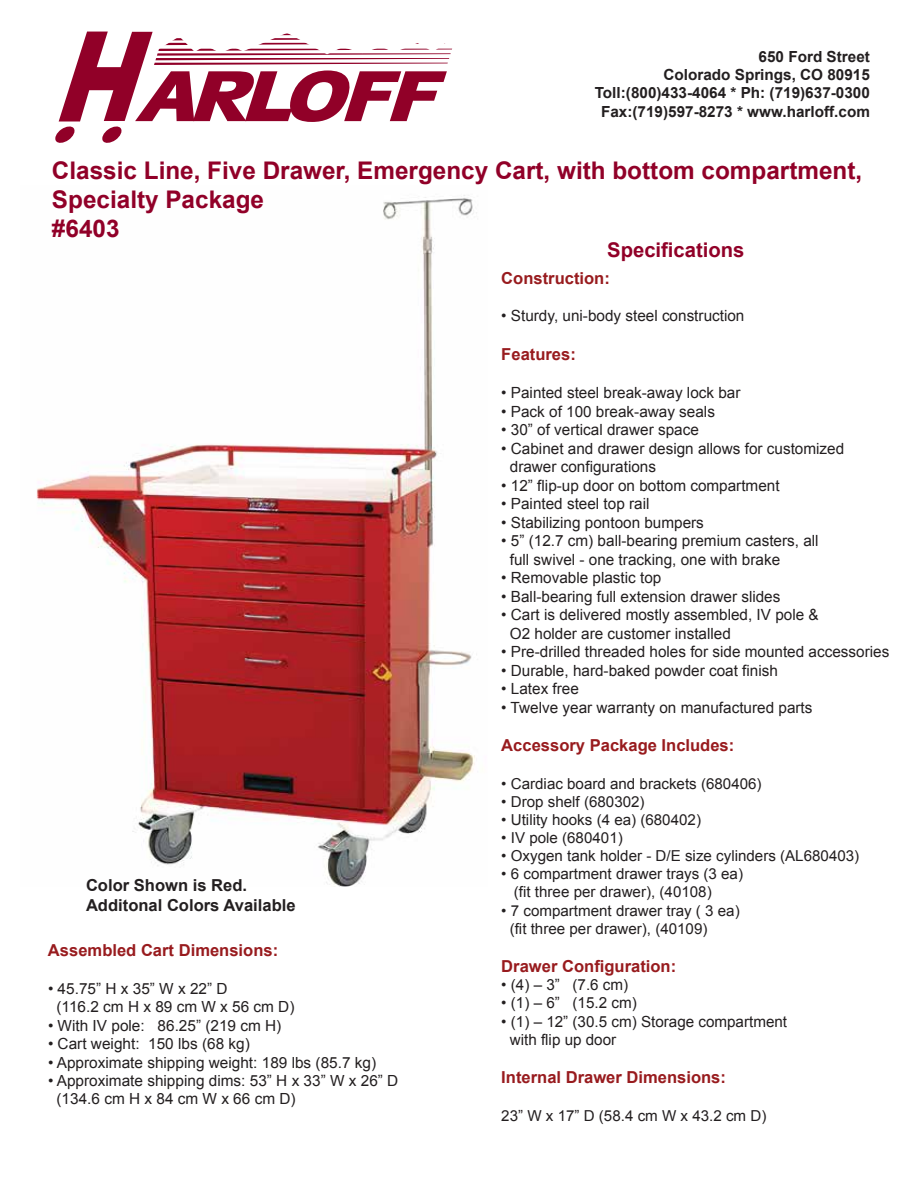
<style>
.page{position:relative;width:918px;height:1188px;background:#fff}
.page>*{position:absolute;margin:0;border:0;box-sizing:border-box;transform-origin:0 0}
.t1{font:700 24.3px/29.1px "Arial";color:#910028}
.t2{font:700 20.25px "Arial";color:#910028}
.t3{font:700 16.5px "Arial";color:#981b1e}
.t4{font:700 16.5px/19.8px "Arial";color:#231f20}
.t5{font:15.45px/18.5px "Arial";color:#231f20}
.t6{font:15.3px/18.5px "Arial";color:#231f20}
.t7{font:700 15.3px/18.3px "Arial";color:#231f20;text-align:right}
.t8{font:15.15px/18.1px "Arial";color:#231f20}
</style>
<div class="page">
<img style="left:36px;top:195px;width:441px;height:692px">
<svg style="left:55px;top:31px;width:397px;height:112px"></svg>
<p class="t7" style="left:595px;top:47px;width:277px">650 Ford Street<br>Colorado Springs, CO 80915<br>Toll:(800)433-4064 * Ph: (719)637-0300<br>Fax:(719)597-8273 * www.harloff.com</p>
<h1 class="t1" style="left:52px;top:156px;width:812px">Classic Line, Five Drawer, Emergency Cart, with bottom compartment,<br>Specialty Package<br>#6403</h1>
<p class="t3" style="left:501px;top:268px;width:110px">Construction:</p>
<p class="t5" style="left:501px;top:307px;width:245px">• Sturdy, uni-body steel construction</p>
<p class="t3" style="left:501px;top:343px;width:76px">Features:</p>
<p class="t5" style="left:501px;top:384px;width:241px">• Painted steel break-away lock bar</p>
<p class="t5" style="left:501px;top:402px;width:215px">• Pack of 100 break-away seals</p>
<p class="t5" style="left:501px;top:421px;width:199px">• 30” of vertical drawer space</p>
<p class="t5" style="left:510px;top:439px;width:336px;text-indent:-9px">• Cabinet and drawer design allows for customized drawer configurations</p>
<p class="t5" style="left:501px;top:476px;width:280px">• 12” flip-up door on bottom compartment</p>
<p class="t5" style="left:501px;top:495px;width:150px">• Painted steel top rail</p>
<p class="t5" style="left:501px;top:513px;width:204px">• Stabilizing pontoon bumpers</p>
<p class="t5" style="left:510px;top:532px;width:310px;text-indent:-9px">• 5” (12.7 cm) ball-bearing premium casters, all full swivel - one tracking, one with brake</p>
<p class="t5" style="left:501px;top:569px;width:162px">• Removable plastic top</p>
<p class="t5" style="left:501px;top:587px;width:281px">• Ball-bearing full extension drawer slides</p>
<p class="t5" style="left:510px;top:606px;width:310px;text-indent:-9px">• Cart is delivered mostly assembled, IV pole &amp;<br>O2 holder are customer installed</p>
<p class="t5" style="left:501px;top:643px;width:390px">• Pre-drilled threaded holes for side mounted accessories</p>
<p class="t5" style="left:501px;top:661px;width:278px">• Durable, hard-baked powder coat finish</p>
<p class="t5" style="left:501px;top:680px;width:79px">• Latex free</p>
<p class="t5" style="left:501px;top:698px;width:313px">• Twelve year warranty on manufactured parts</p>
<p class="t3" style="left:501px;top:734px;width:235px">Accessory Package Includes:</p>
<p class="t8" style="left:501px;top:775px;width:262px">• Cardiac board and brackets (680406)</p>
<p class="t8" style="left:501px;top:793px;width:145px">• Drop shelf (680302)</p>
<p class="t8" style="left:501px;top:811px;width:201px">• Utility hooks (4 ea) (680402)</p>
<p class="t8" style="left:501px;top:829px;width:123px">• IV pole (680401)</p>
<p class="t8" style="left:501px;top:847px;width:359px">• Oxygen tank holder - D/E size cylinders (AL680403)</p>
<p class="t8" style="left:514px;top:865px;width:231px;text-indent:-13px">• 6 compartment drawer trays (3 ea) (fit three per drawer), (40108)</p>
<p class="t8" style="left:510px;top:901px;width:232px;text-indent:-8px">• 7 compartment drawer tray ( 3 ea) (fit three per drawer), (40109)</p>
<p class="t3" style="left:501px;top:955px;width:176px">Drawer Configuration:</p>
<p class="t6" style="left:501px;top:976px;width:128px">• (4) – 3” (7.6 cm)</p>
<p class="t6" style="left:501px;top:994px;width:137px">• (1) – 6” (15.2 cm)</p>
<p class="t6" style="left:510px;top:1012px;width:279px;text-indent:-8px">• (1) – 12” (30.5 cm) Storage compartment with flip up door</p>
<p class="t3" style="left:501px;top:1067px;width:226px">Internal Drawer Dimensions:</p>
<p class="t8" style="left:501px;top:1107px;width:267px">23” W x 17” D (58.4 cm W x 43.2 cm D)</p>
<h2 class="t2" style="left:607px;top:236px;width:139px">Specifications</h2>
<p class="t4" style="left:86px;top:876px;width:211px">Color Shown is Red.<br>Additonal Colors Available</p>
<p class="t3" style="left:48px;top:939px;width:232px">Assembled Cart Dimensions:</p>
<p class="t6" style="left:57px;top:980px;width:239px;text-indent:-9px">• 45.75” H x 35” W x 22” D<br>(116.2 cm H x 89 cm W x 56 cm D)</p>
<p class="t6" style="left:48px;top:1016px;width:235px">• With IV pole: 86.25” (219 cm H)</p>
<p class="t6" style="left:48px;top:1035px;width:203px">• Cart weight: 150 lbs (68 kg)</p>
<p class="t6" style="left:48px;top:1053px;width:330px">• Approximate shipping weight: 189 lbs (85.7 kg)</p>
<p class="t6" style="left:57px;top:1072px;width:343px;text-indent:-9px">• Approximate shipping dims: 53” H x 33” W x 26” D (134.6 cm H x 84 cm W x 66 cm D)</p>
</div>
